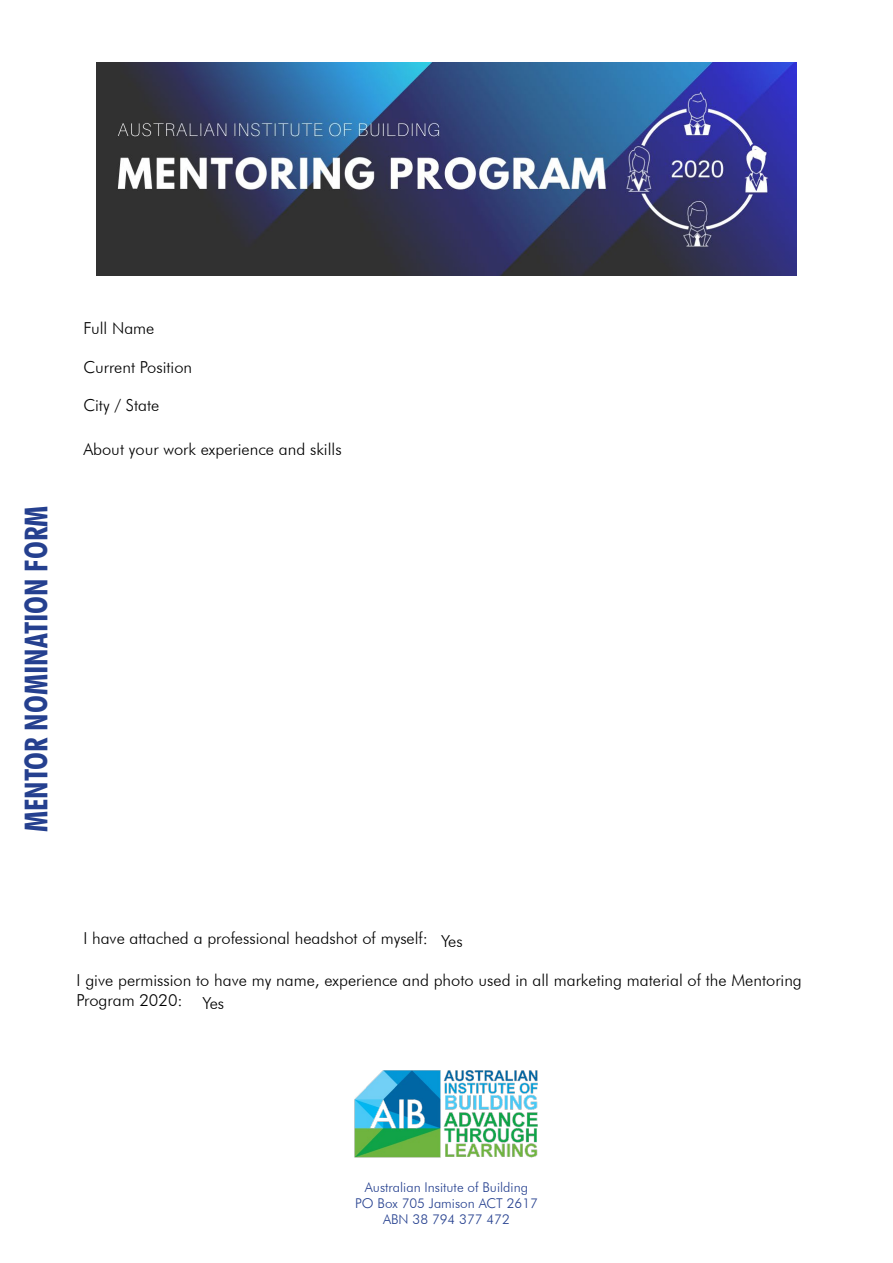
<style>
.page{position:relative;width:893px;height:1263px;background:#fff}
.page>*{position:absolute;margin:0;border:0;box-sizing:border-box;transform-origin:0 0}
.t1{font:700 condensed 31.5px "Futura BT";color:#25408f}
.t2{font:300 16.5px/19.8px "Futura BT";color:#000}
.t3{font:300 13.5px/16.2px "Futura BT";color:#25408f;text-align:center}
</style>
<div class="page">
<img style="left:97px;top:63px;width:699px;height:212px">
<img style="left:354px;top:1070px;width:184px;height:88px">
<h1 class="t1" style="left:17px;top:832px;width:328px;rotate:-90deg">MENTOR NOMINATION FORM</h1>
<p class="t2" style="left:83px;top:318px;width:73px">Full Name</p>
<p class="t2" style="left:83px;top:357px;width:110px">Current Position</p>
<p class="t2" style="left:83px;top:395px;width:78px">City / State</p>
<p class="t2" style="left:83px;top:439px;width:260px">About your work experience and skills</p>
<p class="t2" style="left:83px;top:928px;width:381px">I have attached a professional headshot of myself: Yes</p>
<p class="t2" style="left:77px;top:970px;width:727px">I give permission to have my name, experience and photo used in all marketing material of the Mentoring<br>Program 2020: Yes</p>
<p class="t3" style="left:355px;top:1178px;width:184px">Australian Insitute of Building<br>PO Box 705 Jamison ACT 2617<br>ABN 38 794 377 472</p>
</div>
